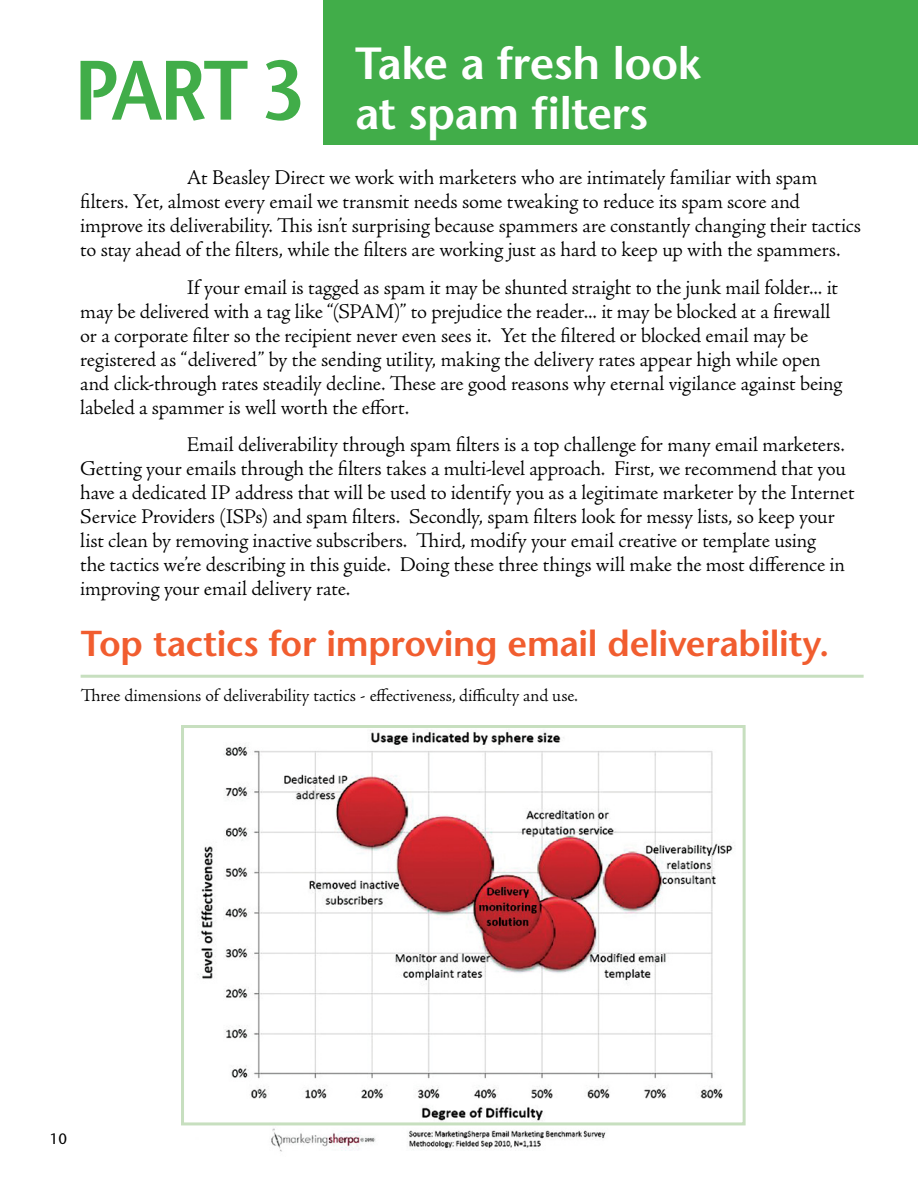
<style>
.page{position:relative;width:918px;height:1188px;background:#fff}
.page>*{position:absolute;margin:0;border:0;box-sizing:border-box;transform-origin:0 0}
.t1{font:600 84px "Stone Sans";color:#41ad49;scale:.9 1}
.t2{font:600 45px/49.5px "Stone Sans";letter-spacing:-.01em;color:#fff}
.t3{font:600 36px "Stone Sans";letter-spacing:-.01em;color:#f15d2f}
.t4{font:300 21px/24px "Adobe Jenson Pro";letter-spacing:-.005em;color:#000}
.t5{font:300 18px "Adobe Jenson Pro";color:#000}
.t6{font:15px "Stone Sans";color:#000}
</style>
<div class="page">
<div style="left:323px;top:0;width:595px;height:144px;background:#41ad49"></div>
<hr style="left:81px;top:675px;width:783px;height:3px;background:#c7dfbf">
<img style="left:181px;top:730px;width:565px;height:422px">
<div style="left:181px;top:725px;width:565px;height:400px;border:3px solid #c7dfbf"></div>
<h2 class="t2" style="left:355px;top:39px;width:347px">Take a fresh look at spam filters</h2>
<p class="t4" style="left:80px;top:166px;width:782px;text-indent:106px">At Beasley Direct we work with marketers who are intimately familiar with spam filters. Yet, almost every email we transmit needs some tweaking to reduce its spam score and improve its deliverability. This isn’t surprising because spammers are constantly changing their tactics to stay ahead of the filters, while the filters are working just as hard to keep up with the spammers.</p>
<p class="t4" style="left:80px;top:276px;width:764px;text-indent:106px">If your email is tagged as spam it may be shunted straight to the junk mail folder... it may be delivered with a tag like “(SPAM)” to prejudice the reader... it may be blocked at a firewall or a corporate filter so the recipient never even sees it. Yet the filtered or blocked email may be registered as “delivered” by the sending utility, making the delivery rates appear high while open and click-through rates steadily decline. These are good reasons why eternal vigilance against being labeled a spammer is well worth the effort.</p>
<p class="t4" style="left:80px;top:433px;width:776px;text-indent:106px">Email deliverability through spam filters is a top challenge for many email marketers.<br>Getting your emails through the filters takes a multi-level approach. First, we recommend that you have a dedicated IP address that will be used to identify you as a legitimate marketer by the Internet Service Providers (ISPs) and spam filters. Secondly, spam filters look for messy lists, so keep your list clean by removing inactive subscribers. Third, modify your email creative or template using<br>the tactics we’re describing in this guide. Doing these three things will make the most difference in improving your email delivery rate.</p>
<h3 class="t3" style="left:81px;top:622px;width:750px">Top tactics for improving email deliverability.</h3>
<p class="t5" style="left:81px;top:685px;width:499px">Three dimensions of deliverability tactics - effectiveness, difficulty and use.</p>
<h1 class="t1" style="left:74px;top:40px;width:258px">PART 3</h1>
<p class="t6" style="left:50px;top:1130px;width:19px">10</p>
</div>
